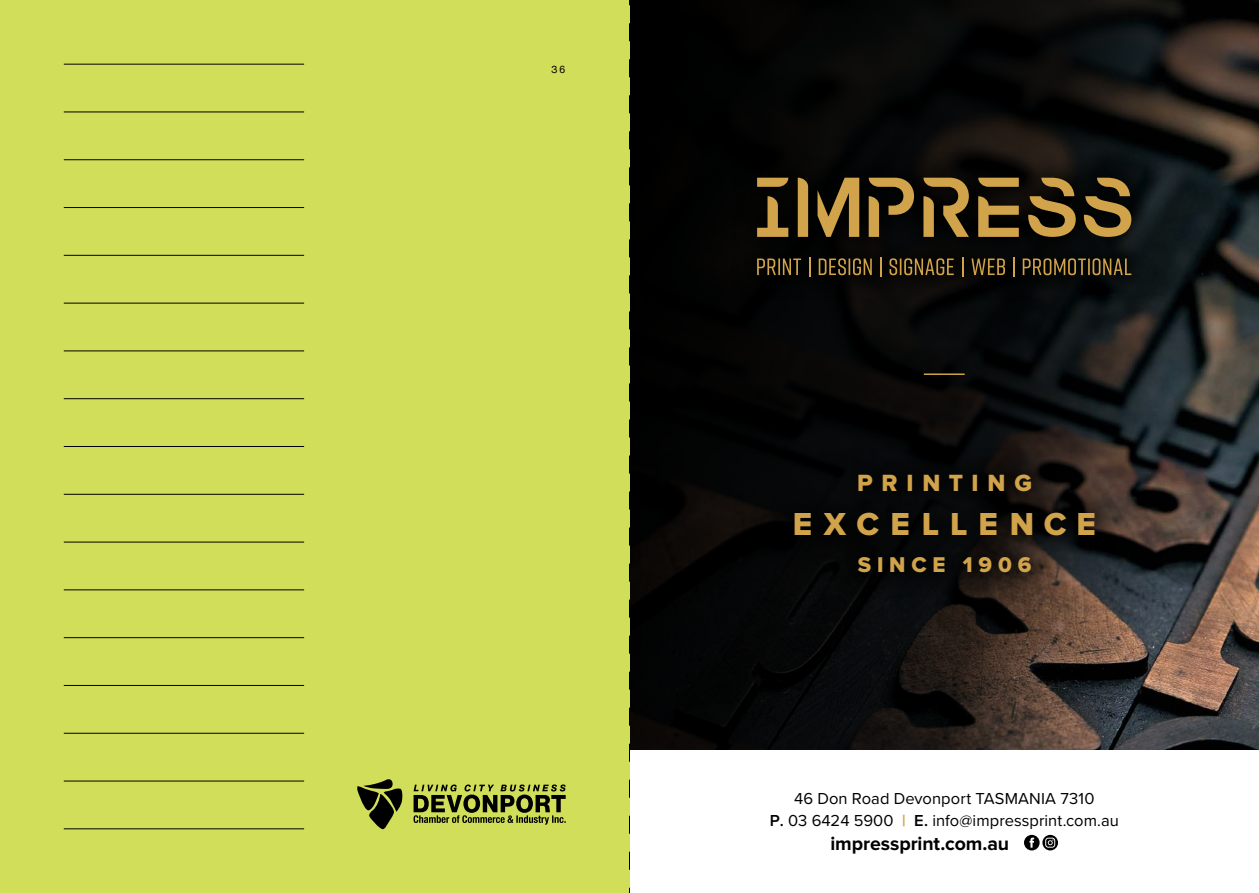
<style>
.page{position:relative;width:1259px;height:893px;background:#fff}
.page>*{position:absolute;margin:0;border:0;box-sizing:border-box;transform-origin:0 0}
.t1{font:33px "Proxima Nova Extrabld";letter-spacing:.33em;color:#d1a34a}
.t2{font:24.3px "Proxima Nova Extrabld";letter-spacing:.365em;color:#d1a34a}
.t3{font:22.2px "Proxima Nova Extrabld";letter-spacing:.265em;color:#d1a34a}
.t4{font:700 19.5px "Proxima Nova";letter-spacing:-.005em;color:#000}
.t5{font:16.5px/22.5px "Proxima Nova";letter-spacing:.005em;color:#000;text-align:center}
.t6{font:10.05px "Helvetica Now Text";color:#000}
.s1{font-weight:600}
.s2{font-weight:700;color:#d1a34a}
</style>
<div class="page">
<img style="left:630px;top:0;width:629px;height:750px">
<div style="left:767px;top:446px;width:354px;height:154px;background:#000;opacity:.8"></div>
<div style="left:730px;top:150px;width:428px;height:153px;background:#000;opacity:.8"></div>
<svg style="left:757px;top:178px;width:31px;height:9px"></svg>
<svg style="left:757px;top:196px;width:31px;height:41px"></svg>
<svg style="left:797px;top:178px;width:62px;height:59px;background:#705728"></svg>
<svg style="left:868px;top:178px;width:46px;height:59px;background:#574521"></svg>
<svg style="left:923px;top:178px;width:46px;height:59px;background:#6c5427"></svg>
<svg style="left:978px;top:178px;width:40px;height:59px;background:#745a2a"></svg>
<svg style="left:1028px;top:178px;width:47px;height:59px;background:#654f25"></svg>
<svg style="left:1084px;top:178px;width:47px;height:59px;background:#634f26"></svg>
<svg style="left:818px;top:258px;width:54px;height:17px"></svg>
<svg style="left:1022px;top:258px;width:109px;height:17px;background:#493b1d"></svg>
<svg style="left:889px;top:258px;width:64px;height:17px"></svg>
<svg style="left:971px;top:259px;width:34px;height:16px"></svg>
<svg style="left:757px;top:259px;width:44px;height:16px"></svg>
<svg style="left:809px;top:257px;width:1px;height:20px"></svg>
<svg style="left:880px;top:257px;width:1px;height:20px"></svg>
<svg style="left:962px;top:257px;width:1px;height:20px"></svg>
<svg style="left:1013px;top:257px;width:1px;height:20px"></svg>
<div style="left:1024px;top:835px;width:15px;height:15px;background:#000;border-radius:50%"></div>
<svg style="left:1029px;top:838px;width:5px;height:10px"></svg>
<svg style="left:1042px;top:835px;width:16px;height:15px"></svg>
<svg style="left:1045px;top:838px;width:10px;height:10px"></svg>
<div style="left:897px;top:346px;width:93px;height:56px;background:#080909"></div>
<hr style="left:924px;top:373px;width:40px;height:2px;background:#d1a34a">
<div style="left:0;top:0;width:629px;height:893px;background:#d1de59"></div>
<hr style="left:64px;top:828px;width:240px;height:1px;background:#000">
<hr style="left:64px;top:781px;width:240px;height:1px;background:#000">
<hr style="left:64px;top:733px;width:240px;height:1px;background:#000">
<hr style="left:64px;top:685px;width:240px;height:1px;background:#000">
<hr style="left:64px;top:637px;width:240px;height:1px;background:#000">
<hr style="left:64px;top:589px;width:240px;height:1px;background:#000">
<hr style="left:64px;top:542px;width:240px;height:1px;background:#000">
<hr style="left:64px;top:494px;width:240px;height:1px;background:#000">
<hr style="left:64px;top:446px;width:240px;height:1px;background:#000">
<hr style="left:64px;top:398px;width:240px;height:1px;background:#000">
<hr style="left:64px;top:351px;width:240px;height:1px;background:#000">
<hr style="left:64px;top:303px;width:240px;height:1px;background:#000">
<hr style="left:64px;top:255px;width:240px;height:1px;background:#000">
<hr style="left:64px;top:207px;width:240px;height:1px;background:#000">
<hr style="left:64px;top:159px;width:240px;height:1px;background:#000">
<hr style="left:64px;top:112px;width:240px;height:1px;background:#000">
<hr style="left:64px;top:64px;width:240px;height:1px;background:#000">
<svg style="left:357px;top:779px;width:46px;height:51px"></svg>
<svg style="left:413px;top:784px;width:153px;height:41px"></svg>
<svg style="left:629px;top:0;width:1px;height:893px"></svg>
<p class="t6" style="left:551px;top:65px;width:16px">36</p>
<h2 class="t2" style="left:857px;top:473px;width:176px">PRINTING</h2>
<h1 class="t1" style="left:792px;top:510px;width:304px">EXCELLENCE</h1>
<h3 class="t3" style="left:857px;top:555px;width:175px">SINCE 1906</h3>
<p class="t5" style="left:769px;top:788px;width:351px">46 Don Road Devonport TASMANIA 7310<br><span class="s1">P .</span> 03 6424 5900 <span class="s2">|</span> <span class="s1">E.</span> info@impressprint.com.au</p>
<p class="t4" style="left:830px;top:836px;width:180px">impressprint.com.au</p>
</div>
